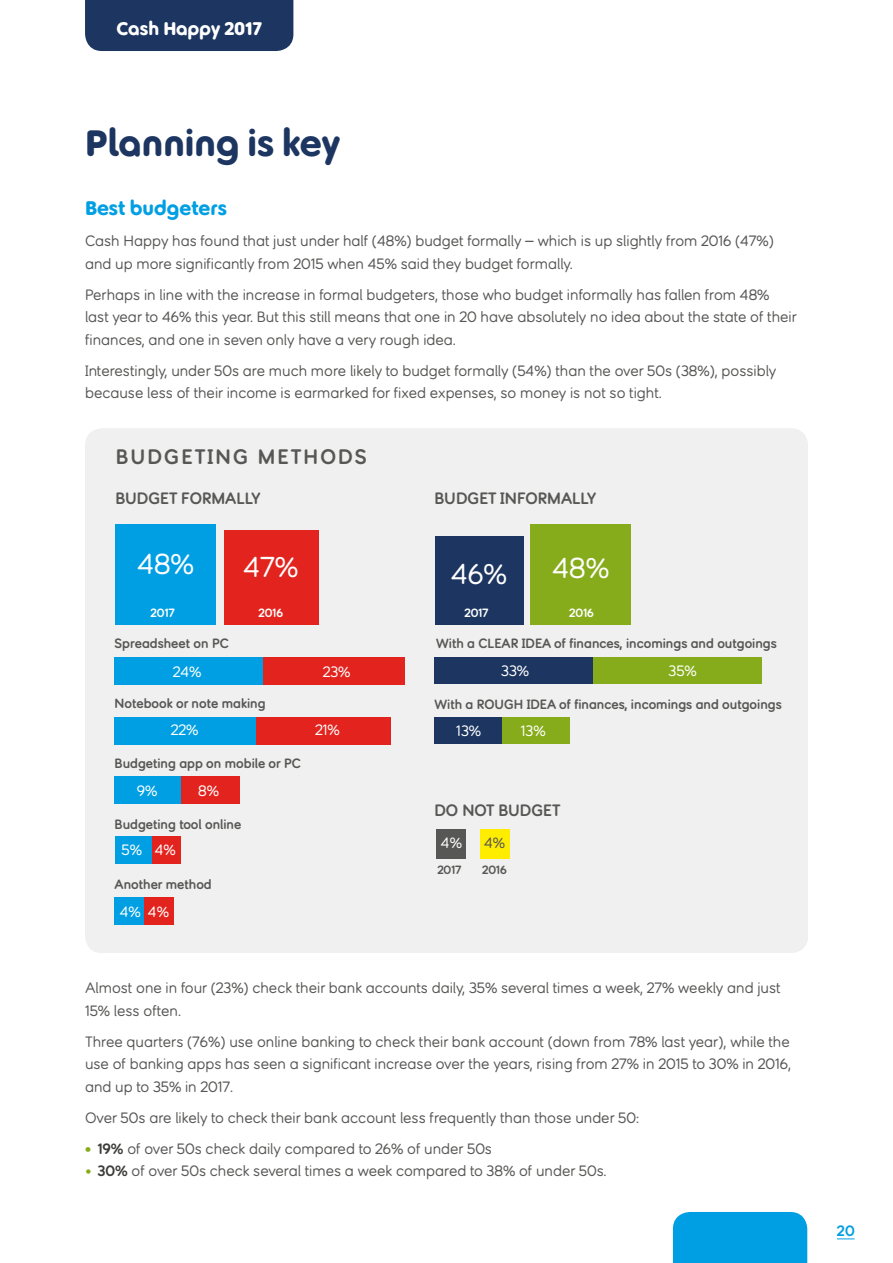
<style>
.page{position:relative;width:893px;height:1263px;background:#fff}
.page>*{position:absolute;margin:0;border:0;box-sizing:border-box;transform-origin:0 0}
.t1{font:39px "Sun Stroke Headline";color:#1d3661}
.t2{font:28.8px "Sun Stroke Body";color:#fff}
.t3{font:700 21px "Sun Stroke Body";letter-spacing:.1em;color:#575756}
.t4{font:21px "Sun Stroke Headline";color:#009fe3}
.t5{font:19.5px "Sun Stroke Headline";color:#fff}
.t6{font:700 16.5px "Sun Stroke Body";color:#575756}
.t7{font:15px/22.5px "Sun Stroke Body";color:#575756}
.t8{font:15px "Sun Stroke Body";color:#fff}
.t9{font:700 15px "Sun Stroke Body";color:#009fe3}
.t10{font:700 13.5px "Sun Stroke Body";color:#575756}
.t11{font:700 12px "Sun Stroke Body";color:#fff}
.t12{font:700 12px "Sun Stroke Body";color:#575756}
.s1{font-weight:700;color:#86ac1b}
.s2{font-weight:700;color:#3c3c3b}
.s3{color:#86ac1b}
</style>
<div class="page">
<div style="left:85px;top:0;width:208px;height:51px;background:#1d3661"></div>
<div style="left:673px;top:1212px;width:134px;height:51px;background:#009fe3"></div>
<svg style="left:837px;top:1238px;width:18px;height:1px"></svg>
<div style="left:88px;top:428px;width:720px;height:525px;background:#f0f0f0"></div>
<div style="left:115px;top:524px;width:101px;height:101px;background:#009fe3"></div>
<div style="left:263px;top:657px;width:142px;height:28px;background:#e3231d"></div>
<div style="left:115px;top:657px;width:148px;height:28px;background:#009fe3"></div>
<div style="left:256px;top:717px;width:135px;height:27px;background:#e3231d"></div>
<div style="left:115px;top:717px;width:141px;height:27px;background:#009fe3"></div>
<div style="left:181px;top:776px;width:59px;height:28px;background:#e3231d"></div>
<div style="left:115px;top:776px;width:66px;height:28px;background:#009fe3"></div>
<div style="left:151px;top:836px;width:30px;height:27px;background:#e3231d"></div>
<div style="left:115px;top:836px;width:36px;height:27px;background:#009fe3"></div>
<div style="left:144px;top:897px;width:30px;height:28px;background:#e3231d"></div>
<div style="left:115px;top:897px;width:29px;height:28px;background:#009fe3"></div>
<div style="left:224px;top:531px;width:94px;height:94px;background:#e3231d"></div>
<div style="left:593px;top:657px;width:169px;height:26px;background:#86ac1b"></div>
<div style="left:435px;top:657px;width:158px;height:26px;background:#1d3661"></div>
<div style="left:502px;top:717px;width:67px;height:26px;background:#86ac1b"></div>
<div style="left:435px;top:717px;width:67px;height:26px;background:#1d3661"></div>
<div style="left:530px;top:524px;width:101px;height:101px;background:#86ac1b"></div>
<div style="left:435px;top:537px;width:88px;height:88px;background:#1d3661"></div>
<div style="left:480px;top:829px;width:30px;height:29px;background:#ffed00"></div>
<div style="left:436px;top:829px;width:29px;height:29px;background:#575756"></div>
<h3 class="t5" style="left:117px;top:18px;width:147px">Cash Happy 2017</h3>
<h1 class="t1" style="left:85px;top:123px;width:257px">Planning is key</h1>
<h3 class="t4" style="left:85px;top:197px;width:143px">Best budgeters</h3>
<p class="t7" style="left:85px;top:230px;width:690px">Cash Happy has found that just under half (48%) budget formally – which is up slightly from 2016 (47%) and up more significantly from 2015 when 45% said they budget formally.</p>
<p class="t7" style="left:85px;top:284px;width:713px">Perhaps in line with the increase in formal budgeters, those who budget informally has fallen from 48% last year to 46% this year. But this still means that one in 20 have absolutely no idea about the state of their finances, and one in seven only have a very rough idea.</p>
<p class="t7" style="left:85px;top:360px;width:693px">Interestingly, under 50s are much more likely to budget formally (54%) than the over 50s (38%), possibly because less of their income is earmarked for fixed expenses, so money is not so tight.</p>
<h3 class="t3" style="left:116px;top:445px;width:252px">BUDGETING METHODS</h3>
<p class="t6" style="left:115px;top:489px;width:147px">BUDGET FORMALLY</p>
<h2 class="t2" style="left:137px;top:549px;width:58px">48%</h2>
<h2 class="t2" style="left:244px;top:551px;width:56px">47%</h2>
<p class="t11" style="left:151px;top:606px;width:26px">2017</p>
<p class="t11" style="left:258px;top:606px;width:26px">2016</p>
<p class="t10" style="left:115px;top:636px;width:116px">Spreadsheet on PC</p>
<p class="t8" style="left:173px;top:664px;width:30px">24%</p>
<p class="t8" style="left:323px;top:664px;width:29px">23%</p>
<p class="t10" style="left:115px;top:695px;width:152px">Notebook or note making</p>
<p class="t8" style="left:171px;top:722px;width:29px">22%</p>
<p class="t8" style="left:315px;top:722px;width:26px">21%</p>
<p class="t10" style="left:115px;top:755px;width:188px">Budgeting app on mobile or PC</p>
<p class="t8" style="left:137px;top:783px;width:22px">9%</p>
<p class="t8" style="left:198px;top:783px;width:22px">8%</p>
<p class="t10" style="left:115px;top:816px;width:128px">Budgeting tool online</p>
<p class="t8" style="left:121px;top:841px;width:56px">5% 4%</p>
<p class="t10" style="left:115px;top:876px;width:99px">Another method</p>
<p class="t8" style="left:120px;top:903px;width:51px">4% 4%</p>
<p class="t6" style="left:434px;top:489px;width:163px">BUDGET INFORMALLY</p>
<h2 class="t2" style="left:451px;top:558px;width:58px">46%</h2>
<h2 class="t2" style="left:553px;top:553px;width:58px">48%</h2>
<p class="t11" style="left:464px;top:606px;width:26px">2017</p>
<p class="t11" style="left:569px;top:606px;width:26px">2016</p>
<p class="t10" style="left:436px;top:636px;width:342px">With a CLEAR IDEA of finances, incomings and outgoings</p>
<p class="t8" style="left:501px;top:663px;width:29px">33%</p>
<p class="t8" style="left:668px;top:663px;width:30px">35%</p>
<p class="t10" style="left:434px;top:696px;width:349px">With a ROUGH IDEA of finances, incomings and outgoings</p>
<p class="t8" style="left:456px;top:722px;width:26px">13%</p>
<p class="t8" style="left:521px;top:722px;width:26px">13%</p>
<p class="t6" style="left:434px;top:801px;width:128px">DO NOT BUDGET</p>
<p class="t8" style="left:441px;top:835px;width:23px">4%</p>
<p class="t7" style="left:484px;top:832px;width:23px">4%</p>
<p class="t12" style="left:437px;top:863px;width:26px">2017</p>
<p class="t12" style="left:482px;top:863px;width:26px">2016</p>
<p class="t7" style="left:85px;top:977px;width:697px">Almost one in four (23%) check their bank accounts daily, 35% several times a week, 27% weekly and just<br>15% less often.</p>
<p class="t7" style="left:85px;top:1031px;width:708px;text-align:justify">Three quarters (76%) use online banking to check their bank account (down from 78% last year), while the use of banking apps has seen a significant increase over the years, rising from 27% in 2015 to 30% in 2016, and up to 35% in 2017.</p>
<p class="t7" style="left:85px;top:1107px;width:555px">Over 50s are likely to check their bank account less frequently than those under 50:</p>
<p class="t7" style="left:85px;top:1138px;width:409px"><span class="s1">•</span> <span class="s2">19%</span> of over 50s check daily compared to 26% of under 50s</p>
<p class="t7" style="left:85px;top:1160px;width:523px"><span class="s3">•</span> <span class="s2">30%</span> of over 50s check several times a week compared to 38% of under 50s.</p>
<p class="t9" style="left:837px;top:1223px;width:20px">20</p>
</div>
